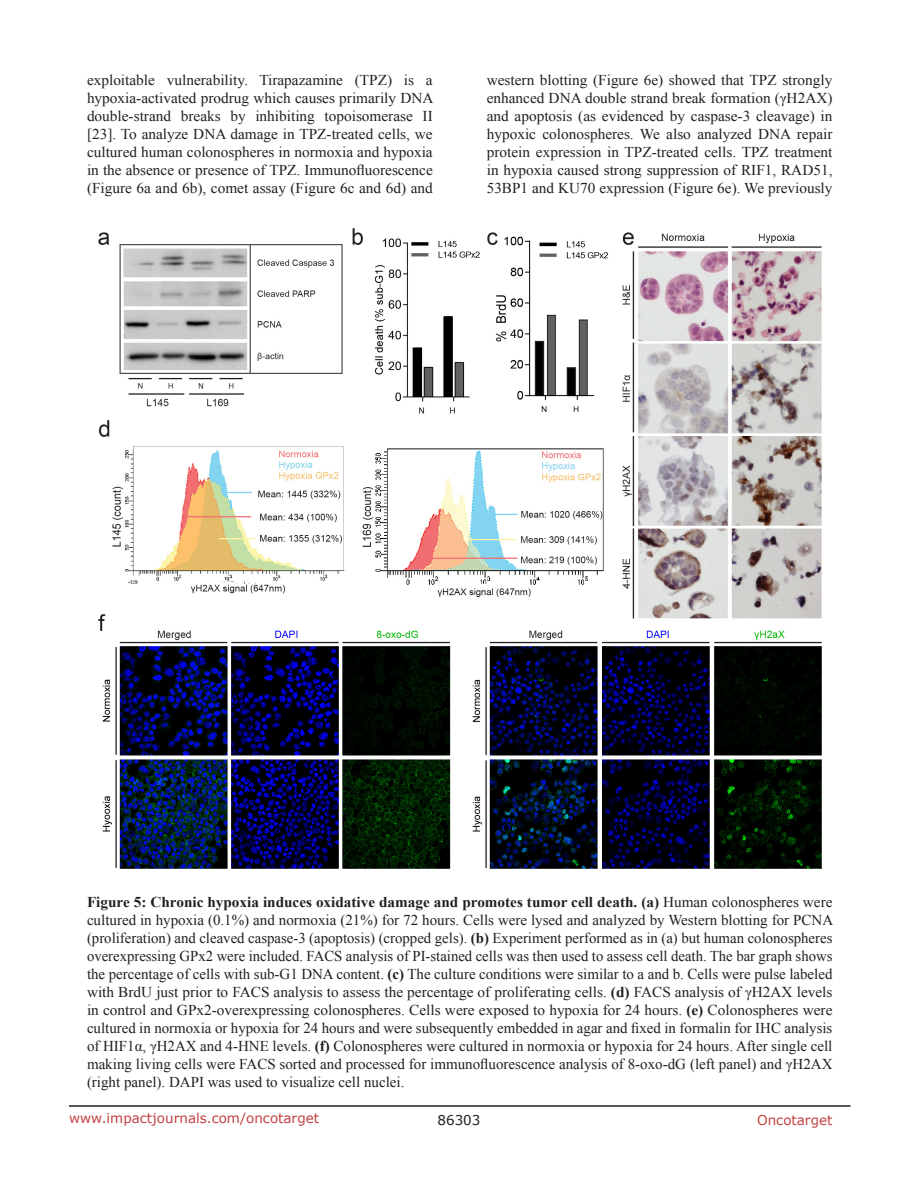
<style>
.page{position:relative;width:918px;height:1188px;background:#fff}
.page>*{position:absolute;margin:0;border:0;box-sizing:border-box;transform-origin:0 0}
.BodyText{font:15px/18px "Times New Roman";color:#231f20;text-align:justify}
.t1{font:13.5px "Verdana";color:#c24141}
.t2{font:13.5px "Verdana";color:#231f20}
.s1{font-weight:700}
</style>
<div class="page">
<hr style="left:69px;top:1105px;width:781px;height:2px;background:#231f20">
<img style="left:98px;top:228px;width:724px;height:641px">
<p class="BodyText" style="left:87px;top:71px;width:348px">exploitable vulnerability. Tirapazamine (TPZ) is a hypoxia-activated prodrug which causes primarily DNA double-strand breaks by inhibiting topoisomerase II [23]. To analyze DNA damage in TPZ-treated cells, we cultured human colonospheres in normoxia and hypoxia in the absence or presence of TPZ. Immunofluorescence (Figure 6a and 6b), comet assay (Figure 6c and 6d) and</p>
<p class="BodyText" style="left:487px;top:71px;width:347px">western blotting (Figure 6e) showed that TPZ strongly enhanced DNA double strand break formation (γH2AX) and apoptosis (as evidenced by caspase-3 cleavage) in hypoxic colonospheres. We also analyzed DNA repair protein expression in TPZ-treated cells. TPZ treatment in hypoxia caused strong suppression of RIF1, RAD51, 53BP1 and KU70 expression (Figure 6e). We previously</p>
<p class="BodyText" style="left:87px;top:893px;width:748px"><span class="s1">Figure 5: Chronic hypoxia induces oxidative damage and promotes tumor cell death. (a)</span> Human colonospheres were cultured in hypoxia (0.1%) and normoxia (21%) for 72 hours. Cells were lysed and analyzed by Western blotting for PCNA (proliferation) and cleaved caspase-3 (apoptosis) (cropped gels). <span class="s1">(b)</span> Experiment performed as in (a) but human colonospheres overexpressing GPx2 were included. FACS analysis of PI-stained cells was then used to assess cell death. The bar graph shows the percentage of cells with sub-G1 DNA content. <span class="s1">(c)</span> The culture conditions were similar to a and b. Cells were pulse labeled with BrdU just prior to FACS analysis to assess the percentage of proliferating cells. <span class="s1">(d)</span> FACS analysis of γH2AX levels in control and GPx2-overexpressing colonospheres. Cells were exposed to hypoxia for 24 hours. <span class="s1">(e)</span> Colonospheres were cultured in normoxia or hypoxia for 24 hours and were subsequently embedded in agar and fixed in formalin for IHC analysis of HIF1α, γH2AX and 4-HNE levels. <span class="s1">(f)</span> Colonospheres were cultured in normoxia or hypoxia for 24 hours. After single cell making living cells were FACS sorted and processed for immunofluorescence analysis of 8-oxo-dG (left panel) and γH2AX (right panel). DAPI was used to visualize cell nuclei.</p>
<p class="t1" style="left:69px;top:1109px;width:252px">www.impactjournals.com/oncotarget</p>
<p class="t2" style="left:438px;top:1111px;width:44px">86303</p>
<p class="t1" style="left:757px;top:1111px;width:77px">Oncotarget</p>
</div>
